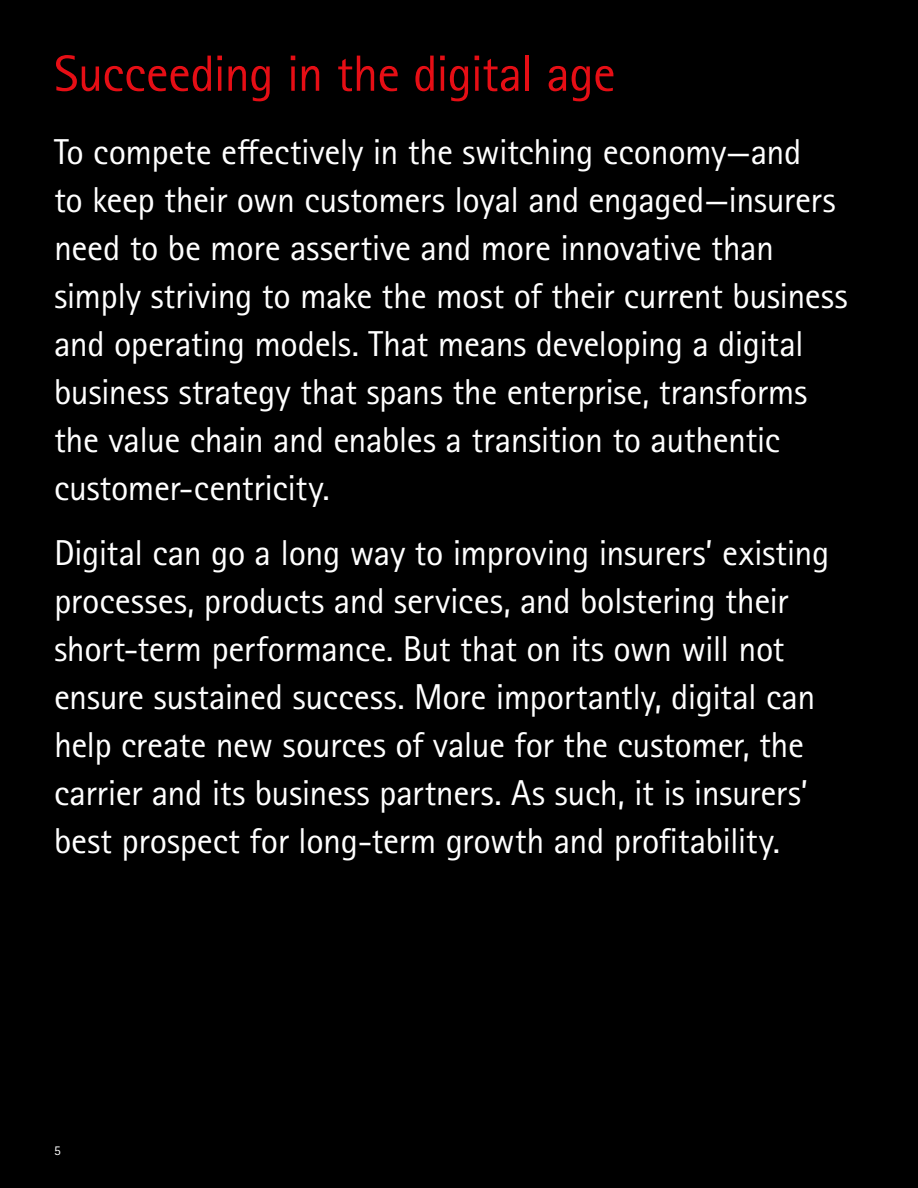
<style>
.page{position:relative;width:918px;height:1188px;background:#000}
.page>*{position:absolute;margin:0;border:0;box-sizing:border-box;transform-origin:0 0}
.t1{font:51px "Rotis Sans Seriffor ACN";letter-spacing:-.015em;color:#e60e15}
.t2{font:36px/48px "Rotis Sans Seriffor ACN";letter-spacing:-.015em;color:#fff}
.t3{font:13.5px "Rotis Sans Seriffor ACN";color:#fff}
</style>
<div class="page">
<h1 class="t1" style="left:54px;top:43px;width:563px">Succeeding in the digital age</h1>
<p class="t2" style="left:54px;top:128px;width:795px">To compete effectively in the switching economy—and<br>to keep their own customers loyal and engaged—insurers need to be more assertive and more innovative than simply striving to make the most of their current business and operating models. That means developing a digital business strategy that spans the enterprise, transforms the value chain and enables a transition to authentic customer-centricity.</p>
<p class="t2" style="left:54px;top:529px;width:777px">Digital can go a long way to improving insurers’ existing processes, products and services, and bolstering their short-term performance. But that on its own will not ensure sustained success. More importantly, digital can help create new sources of value for the customer, the carrier and its business partners. As such, it is insurers’ best prospect for long-term growth and profitability.</p>
<p class="t3" style="left:54px;top:1142px;width:8px">5</p>
</div>
